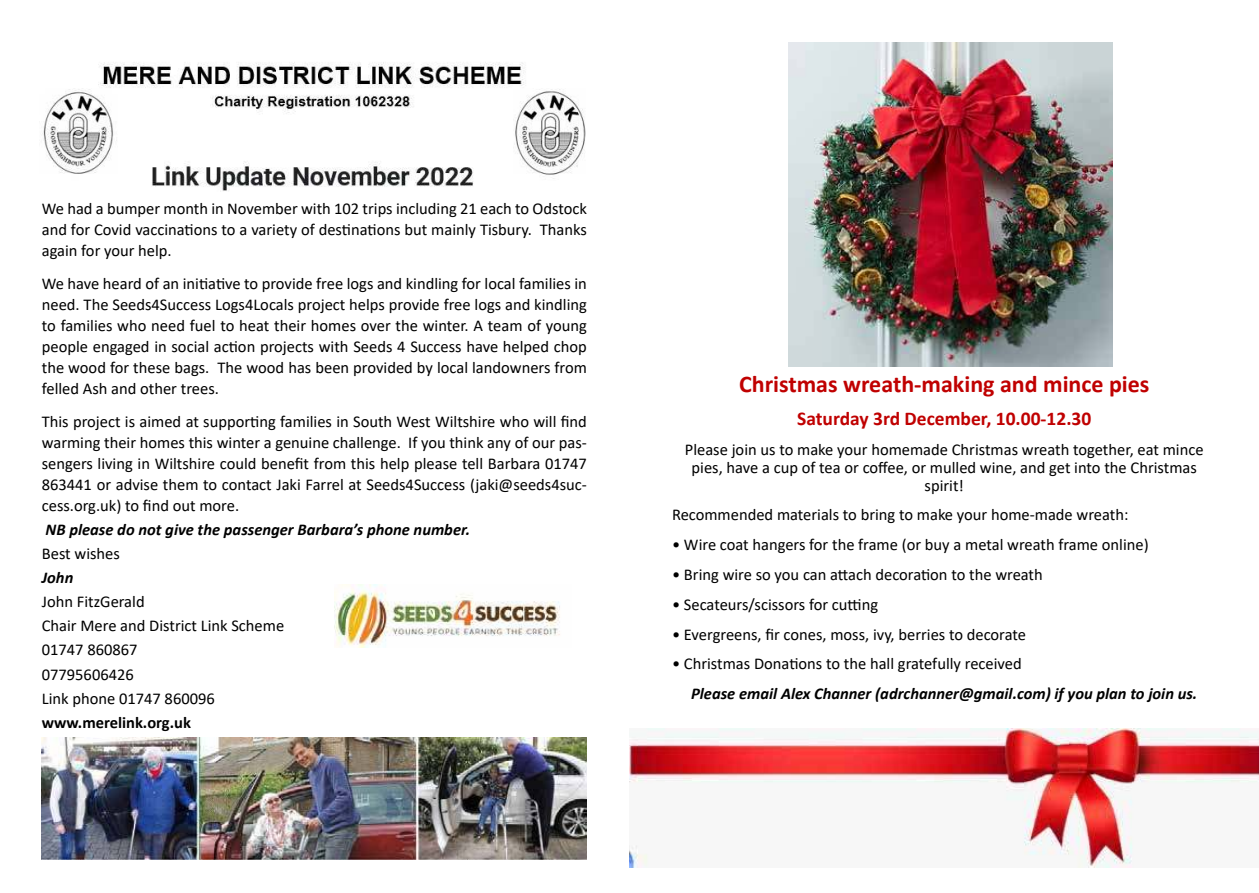
<style>
.page{position:relative;width:1259px;height:893px;background:#fff}
.page>*{position:absolute;margin:0;border:0;box-sizing:border-box;transform-origin:0 0}
.t1{font:700 24px "Calibri";color:#c00000}
.t2{font:700 19.5px "Calibri";color:#c00000}
.t3{font:16.5px/21px "Calibri";color:#000;text-align:justify}
.t4{font:italic 700 16.5px "Calibri";color:#000}
.t5{font:700 16.5px "Calibri";color:#000}
</style>
<div class="page">
<img style="left:43px;top:62px;width:543px;height:129px">
<img style="left:335px;top:585px;width:225px;height:62px">
<img style="left:42px;top:737px;width:545px;height:122px">
<img style="left:629px;top:729px;width:630px;height:139px">
<img style="left:788px;top:43px;width:324px;height:323px">
<p class="t3" style="left:42px;top:200px;width:546px">We had a bumper month in November with 102 trips including 21 each to Odstock and for Covid vaccinations to a variety of destinations but mainly Tisbury. Thanks again for your help.</p>
<p class="t3" style="left:42px;top:273px;width:546px">We have heard of an initiative to provide free logs and kindling for local families in need. The Seeds4Success Logs4Locals project helps provide free logs and kindling to families who need fuel to heat their homes over the winter. A team of young people engaged in social action projects with Seeds 4 Success have helped chop the wood for these bags. The wood has been provided by local landowners from felled Ash and other trees.</p>
<p class="t3" style="left:42px;top:411px;width:546px">This project is aimed at supporting families in South West Wiltshire who will find warming their homes this winter a genuine challenge. If you think any of our pas&shy;sengers living in Wiltshire could benefit from this help please tell Barbara 01747<br>863441 or advise them to contact Jaki Farrel at Seeds4Success (jaki@seeds4suc&shy;cess.org.uk) to find out more.</p>
<p class="t4" style="left:46px;top:524px;width:426px">NB please do not give the passenger Barbara’s phone number.</p>
<p class="t3" style="left:42px;top:545px;width:80px">Best wishes</p>
<p class="t4" style="left:42px;top:572px;width:33px">John</p>
<p class="t3" style="left:42px;top:590px;width:244px;line-height:24px;text-align:left">John FitzGerald<br>Chair Mere and District Link Scheme<br>01747 860867<br>07795606426<br>Link phone 01747 860096</p>
<p class="t5" style="left:42px;top:716px;width:151px">www.merelink.org.uk</p>
<h1 class="t1" style="left:739px;top:376px;width:412px">Christmas wreath-making and mince pies</h1>
<p class="t2" style="left:797px;top:412px;width:296px">Saturday 3rd December, 10.00-12.30</p>
<p class="t3" style="left:685px;top:442px;width:520px;line-height:17.9px;text-align:center">Please join us to make your homemade Christmas wreath together, eat mince pies, have a cup of tea or coffee, or mulled wine, and get into the Christmas spirit!</p>
<p class="t3" style="left:672px;top:506px;width:458px">Recommended materials to bring to make your home-made wreath:</p>
<p class="t3" style="left:672px;top:534px;width:478px">• Wire coat hangers for the frame (or buy a metal wreath frame online)</p>
<p class="t3" style="left:672px;top:564px;width:372px">• Bring wire so you can attach decoration to the wreath</p>
<p class="t3" style="left:672px;top:593px;width:208px">• Secateurs/scissors for cutting</p>
<p class="t3" style="left:672px;top:623px;width:355px">• Evergreens, fir cones, moss, ivy, berries to decorate</p>
<p class="t3" style="left:672px;top:653px;width:351px">• Christmas Donations to the hall gratefully received</p>
<p class="t4" style="left:691px;top:688px;width:508px">Please email Alex Channer (adrchanner@gmail.com) if you plan to join us.</p>
</div>
